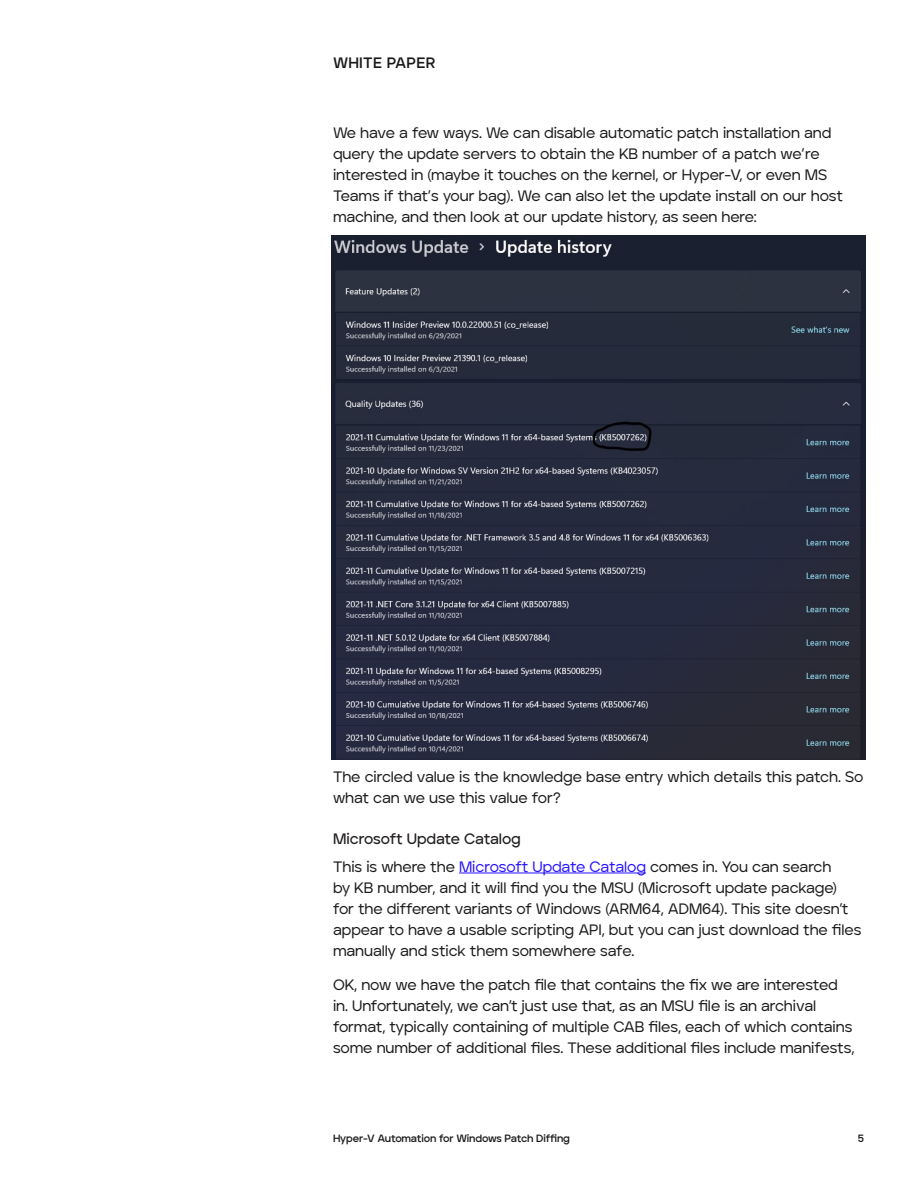
<style>
.page{position:relative;width:918px;height:1188px;background:#fff}
.page>*{position:absolute;margin:0;border:0;box-sizing:border-box;transform-origin:0 0}
.BODY_-_Med_-_10_14{font:500 15px/21px "Aventa";letter-spacing:-.005em;color:#1a1a1a}
.HEADING_3_-_Semi_-_1{font:600 15px "Aventa";letter-spacing:-.005em;color:#231f20}
.t1{font:700 15px "Aventa";letter-spacing:.015em;color:#1a1a1a}
.t2{font:700 10.5px "Aventa";letter-spacing:-.02em;color:#1a1a1a}
.s1{color:#2814ff}
</style>
<div class="page">
<hr style="left:459px;top:873px;width:187px;height:1px;background:#2814ff">
<img style="left:332px;top:235px;width:534px;height:524px">
<p class="t1" style="left:333px;top:54px;width:104px">WHITE PAPER</p>
<p class="BODY_-_Med_-_10_14" style="left:333px;top:123px;width:511px">We have a few ways. We can disable automatic patch installation and query the update servers to obtain the KB number of a patch we’re interested in (maybe it touches on the kernel, or Hyper-V, or even MS Teams if that’s your bag). We can also let the update install on our host machine, and then look at our update history, as seen here:</p>
<p class="BODY_-_Med_-_10_14" style="left:333px;top:766px;width:532px">The circled value is the knowledge base entry which details this patch. So what can we use this value for?</p>
<p class="HEADING_3_-_Semi_-_1" style="left:333px;top:830px;width:189px">Microsoft Update Catalog</p>
<p class="BODY_-_Med_-_10_14" style="left:333px;top:856px;width:530px">This is where the <span class="s1">Microsoft Update Catalog</span> comes in. You can search<br>by KB number, and it will find you the MSU (Microsoft update package) for the different variants of Windows (ARM64, ADM64). This site doesn’t appear to have a usable scripting API, but you can just download the files manually and stick them somewhere safe.</p>
<p class="BODY_-_Med_-_10_14" style="left:333px;top:975px;width:523px">OK, now we have the patch file that contains the fix we are interested in. Unfortunately, we can’t just use that, as an MSU file is an archival format, typically containing of multiple CAB files, each of which contains some number of additional files. These additional files include manifests,</p>
<p class="t2" style="left:333px;top:1132px;width:239px">Hyper-V Automation for Windows Patch Diffing</p>
<p class="t2" style="left:858px;top:1132px;width:8px">5</p>
</div>
